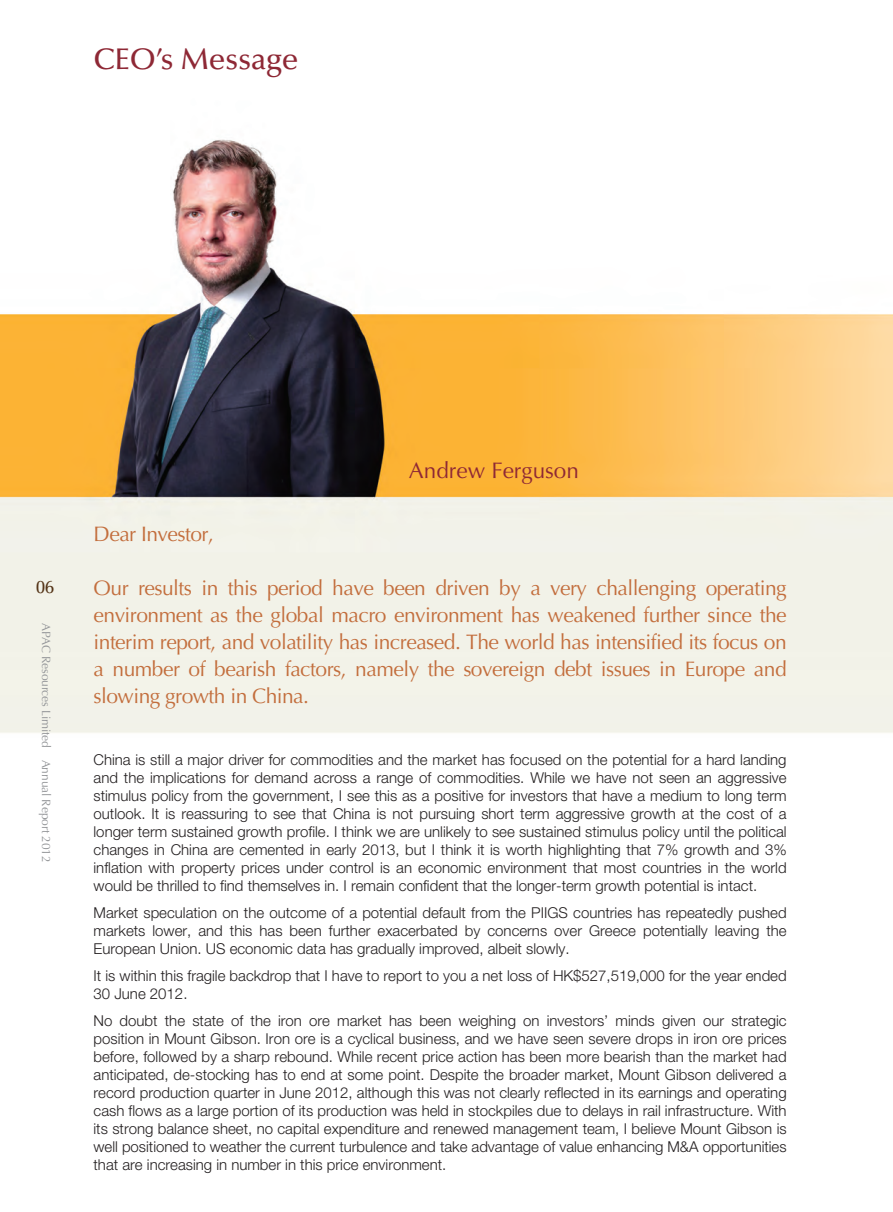
<style>
.page{position:relative;width:893px;height:1212px;background:#fff}
.page>*{position:absolute;margin:0;border:0;box-sizing:border-box;transform-origin:0 0}
.t1{font:500 30px "Optima LT Std";letter-spacing:-.01em;color:#8e2835}
.t2{font:22.5px "Optima LT Std";color:#8e2835}
.t3{font:21px/27px "Optima LT Std";letter-spacing:-.025em;color:#c36e3d;text-align:justify}
.t4{font:500 18px "Optima LT Std";color:#553518}
.t5{font:300 15px/18px "Helvetica Neue LT Std";color:#231f20;text-align:justify}
.t6{font:12px "Optima LT Std";letter-spacing:-.01em;color:#939598}
</style>
<div class="page">
<img style="left:0;top:139px;width:893px;height:594px">
<h1 class="t1" style="left:94px;top:46px;width:207px">CEO’s Message</h1>
<p class="t4" style="left:36px;top:580px;width:19px">06</p>
<p class="t6" style="left:51px;top:623px;width:240px;rotate:90deg">APAC Resources Limited Annual Report 2012</p>
<h2 class="t2" style="left:409px;top:461px;width:172px">Andrew Ferguson</h2>
<h3 class="t3" style="left:94px;top:522px;width:122px">Dear Investor,</h3>
<p class="t3" style="left:94px;top:576px;width:695px">Our results in this period have been driven by a very challenging operating environment as the global macro environment has weakened further since the interim report, and volatility has increased. The world has intensified its focus on a number of bearish factors, namely the sovereign debt issues in Europe and slowing growth in China.</p>
<p class="t5" style="left:94px;top:752px;width:695px">China is still a major driver for commodities and the market has focused on the potential for a hard landing and the implications for demand across a range of commodities. While we have not seen an aggressive stimulus policy from the government, I see this as a positive for investors that have a medium to long term outlook. It is reassuring to see that China is not pursuing short term aggressive growth at the cost of a longer term sustained growth profile. I think we are unlikely to see sustained stimulus policy until the political changes in China are cemented in early 2013, but I think it is worth highlighting that 7% growth and 3% inflation with property prices under control is an economic environment that most countries in the world would be thrilled to find themselves in. I remain confident that the longer-term growth potential is intact.</p>
<p class="t5" style="left:94px;top:905px;width:695px">Market speculation on the outcome of a potential default from the PIIGS countries has repeatedly pushed markets lower, and this has been further exacerbated by concerns over Greece potentially leaving the European Union. US economic data has gradually improved, albeit slowly.</p>
<p class="t5" style="left:94px;top:968px;width:695px">It is within this fragile backdrop that I have to report to you a net loss of HK$527,519,000 for the year ended<br>30 June 2012.</p>
<p class="t5" style="left:94px;top:1013px;width:695px">No doubt the state of the iron ore market has been weighing on investors’ minds given our strategic position in Mount Gibson. Iron ore is a cyclical business, and we have seen severe drops in iron ore prices before, followed by a sharp rebound. While recent price action has been more bearish than the market had anticipated, de-stocking has to end at some point. Despite the broader market, Mount Gibson delivered a record production quarter in June 2012, although this was not clearly reflected in its earnings and operating cash flows as a large portion of its production was held in stockpiles due to delays in rail infrastructure. With its strong balance sheet, no capital expenditure and renewed management team, I believe Mount Gibson is well positioned to weather the current turbulence and take advantage of value enhancing M&amp;A opportunities that are increasing in number in this price environment.</p>
</div>
